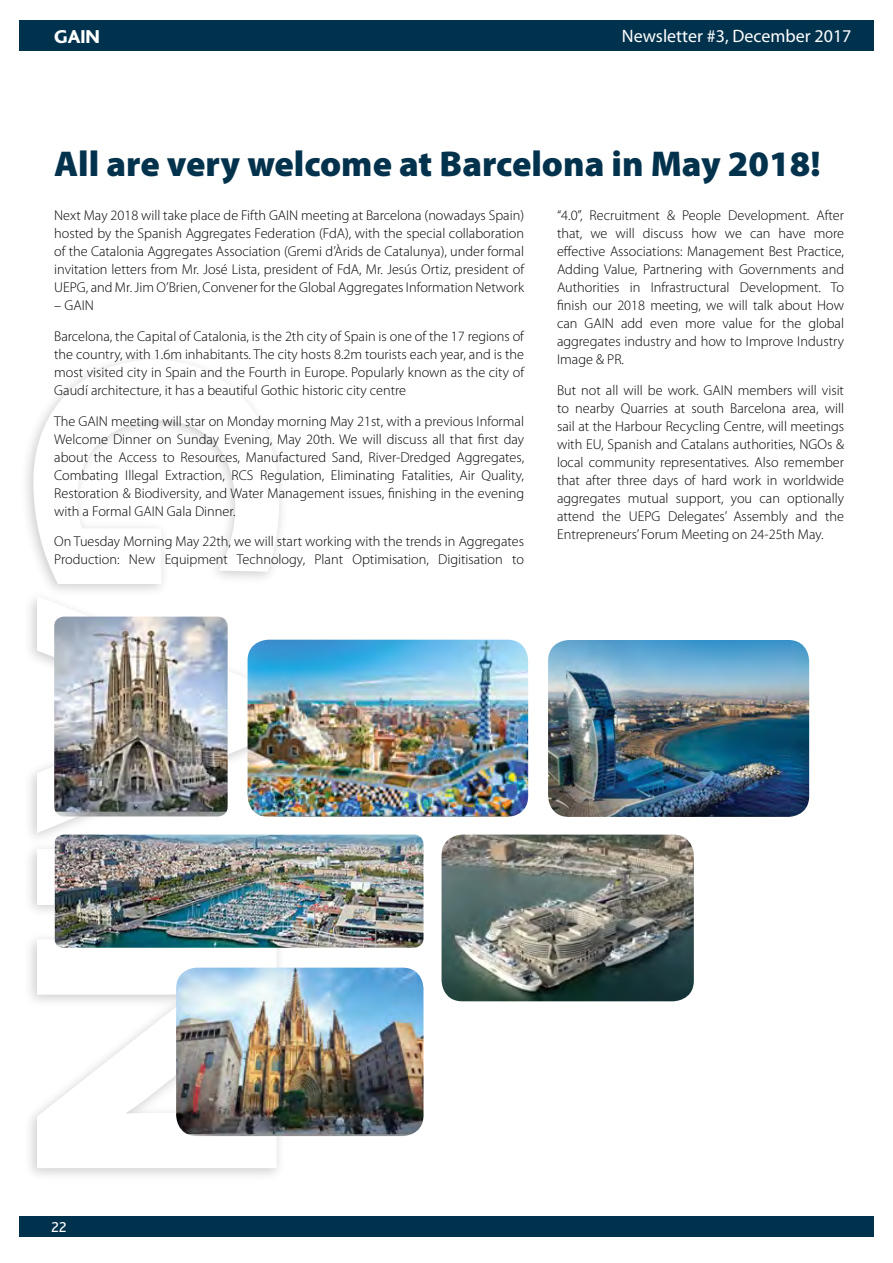
<style>
.page{position:relative;width:893px;height:1263px;background:#fff}
.page>*{position:absolute;margin:0;border:0;box-sizing:border-box;transform-origin:0 0}
.t1{font:900 36px "Myriad Pro";color:#03324d}
.t2{font:800 19.5px "Bliss";color:#fff}
.t3{font:18px "Myriad Pro";color:#fff}
.t4{font:15px "Bliss";color:#fff}
.t5{font:300 14.25px/18px "Myriad Pro";color:#000;text-align:justify}
</style>
<div class="page">
<svg style="left:33px;top:360px;width:246px;height:224px"></svg>
<svg style="left:37px;top:596px;width:241px;height:237px"></svg>
<svg style="left:37px;top:939px;width:240px;height:229px"></svg>
<div style="left:19px;top:1216px;width:854px;height:21px;background:#00324d"></div>
<div style="left:19px;top:20px;width:854px;height:31px;background:#00324d"></div>
<img style="left:54px;top:617px;width:174px;height:199px">
<img style="left:54px;top:834px;width:369px;height:114px">
<img style="left:248px;top:640px;width:280px;height:177px">
<img style="left:442px;top:834px;width:252px;height:167px">
<img style="left:548px;top:640px;width:261px;height:177px">
<img style="left:176px;top:968px;width:247px;height:168px">
<h2 class="t2" style="left:54px;top:27px;width:47px">GAIN</h2>
<p class="t3" style="left:622px;top:25px;width:231px">Newsletter #3, December 2017</p>
<h1 class="t1" style="left:54px;top:140px;width:768px">All are very welcome at Barcelona in May 2018!</h1>
<p class="t5" style="left:557px;top:207px;width:289px">“4.0”, Recruitment &amp; People Development. After that, we will discuss how we can have more effective Associations: Management Best Practice, Adding Value, Partnering with Governments and Authorities in Infrastructural Development. To finish our 2018 meeting, we will talk about How can GAIN add even more value for the global aggregates industry and how to Improve Industry Image &amp; PR.</p>
<p class="t5" style="left:557px;top:381px;width:289px">But not all will be work. GAIN members will visit to nearby Quarries at south Barcelona area, will sail at the Harbour Recycling Centre, will meetings with EU, Spanish and Catalans authorities, NGOs &amp; local community representatives. Also remember that after three days of hard work in worldwide aggregates mutual support, you can optionally attend the UEPG Delegates’ Assembly and the Entrepreneurs’ Forum Meeting on 24-25th May.</p>
<p class="t5" style="left:54px;top:207px;width:471px">Next May 2018 will take place de Fifth GAIN meeting at Barcelona (nowadays Spain) hosted by the Spanish Aggregates Federation (FdA), with the special collaboration of the Catalonia Aggregates Association (Gremi d’Àrids de Catalunya), under formal invitation letters from Mr. José Lista, president of FdA, Mr. Jesús Ortiz, president of UEPG, and Mr. Jim O’Brien, Convener for the Global Aggregates Information Network</p>
<p class="t5" style="left:54px;top:290px;width:471px;line-height:30.8px">– GAIN<br>Barcelona, the Capital of Catalonia, is the 2th city of Spain is one of the 17 regions of</p>
<p class="t5" style="left:54px;top:345px;width:471px">the country, with 1.6m inhabitants. The city hosts 8.2m tourists each year, and is the most visited city in Spain and the Fourth in Europe. Popularly known as the city of Gaudí architecture, it has a beautiful Gothic historic city centre</p>
<p class="t5" style="left:54px;top:412px;width:471px">The GAIN meeting will star on Monday morning May 21st, with a previous Informal Welcome Dinner on Sunday Evening, May 20th. We will discuss all that first day about the Access to Resources, Manufactured Sand, River-Dredged Aggregates, Combating Illegal Extraction, RCS Regulation, Eliminating Fatalities, Air Quality, Restoration &amp; Biodiversity, and Water Management issues, finishing in the evening with a Formal GAIN Gala Dinner.</p>
<p class="t5" style="left:54px;top:533px;width:471px">On Tuesday Morning May 22th, we will start working with the trends in Aggregates<br>Production: New Equipment Technology, Plant Optimisation, Digitisation to</p>
<p class="t4" style="left:51px;top:1219px;width:17px">22</p>
</div>
